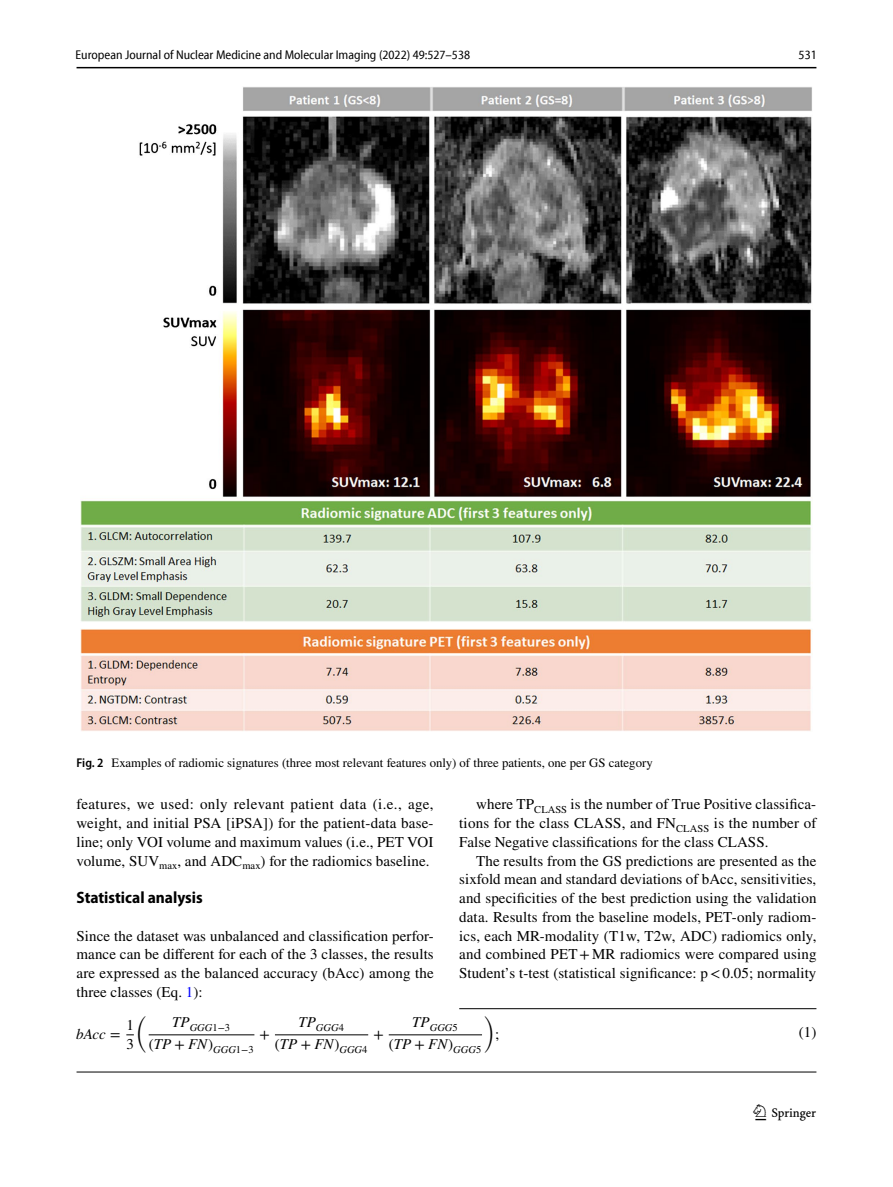
<style>
.page{position:relative;width:893px;height:1187px;background:#fff}
.page>*{position:absolute;margin:0;border:0;box-sizing:border-box;transform-origin:0 0}
.t1{font:22.5px "Springnew Regular 3";color:#000}
.t2{font:700 semi-condensed 16.5px "Myriad Pro";color:#000}
.t3{font:15px/18.8px "STIX";letter-spacing:.005em;color:#000;text-align:justify}
.t4{font:italic 15px "STIX General";color:#000}
.t5{font:15px/19.2px "STIX General";color:#000}
.t6{font:15px "STIX Math Extensions";color:#000}
.t7{font:15px "STIX Math";color:#000}
.t8{font:12.75px "STIX";color:#000}
.t9{font:semi-condensed 12.75px "Myriad Pro Unic";color:#000}
.t10{font:italic 10.5px "STIX General";color:#000}
.s1{font-family:"Myriad Pro";font-weight:600;font-stretch:semi-condensed}
.s2{color:#00f}
.s3{font-family:"STIX Math";font-style:normal}
.s4{font-style:normal}
</style>
<div class="page">
<hr style="left:77px;top:67px;width:739px;height:1px;background:#000">
<hr style="left:77px;top:1071px;width:739px;height:1px;background:#000">
<hr style="left:459px;top:1008px;width:357px;height:1px;background:#000">
<hr style="left:149px;top:1034px;width:105px;height:1px;background:#000">
<hr style="left:275px;top:1034px;width:93px;height:1px;background:#000">
<hr style="left:389px;top:1034px;width:93px;height:1px;background:#000">
<img style="left:81px;top:87px;width:731px;height:644px">
<p class="t9" style="left:76px;top:50px;width:396px">European Journal of Nuclear Medicine and Molecular Imaging (2022) 49:527–538</p>
<p class="t9" style="left:799px;top:50px;width:20px">531</p>
<p class="t8" style="left:77px;top:753px;width:578px"><span class="s1">Fig. 2</span> Examples of radiomic signatures (three most relevant features only) of three patients, one per GS category</p>
<p class="t3" style="left:77px;top:796px;width:359px">features, we used: only relevant patient data (i.e., age, weight, and initial PSA [iPSA]) for the patient-data base&shy;line; only VOI volume and maximum values (i.e., PET VOI volume, SUV<sub>max</sub>, and ADC<sub>max</sub>) for the radiomics baseline.</p>
<p class="t2" style="left:77px;top:888px;width:128px">Statistical analysis</p>
<p class="t3" style="left:77px;top:927px;width:359px">Since the dataset was unbalanced and classification perfor&shy;mance can be different for each of the 3 classes, the results are expressed as the balanced accuracy (bAcc) among the three classes (Eq. <span class="s2">1</span>):</p>
<p class="t4" style="left:76px;top:1024px;width:46px">bAcc <span class="s3">=</span></p>
<p class="t3" style="left:799px;top:1023px;width:19px">(1)</p>
<p class="t3" style="left:459px;top:796px;width:359px;text-indent:17px">where TP<sub>CLASS</sub> is the number of True Positive classifica&shy;tions for the class CLASS, and FN<sub>CLASS</sub> is the number of False Negative classifications for the class CLASS.</p>
<p class="t3" style="left:459px;top:852px;width:359px;text-indent:17px">The results from the GS predictions are presented as the sixfold mean and standard deviations of bAcc, sensitivities, and specificities of the best prediction using the validation data. Results from the baseline models, PET-only radiom&shy;ics, each MR-modality (T1w, T2w, ADC) radiomics only, and combined PET+MR radiomics were compared using Student’s t-test (statistical significance: p&lt;0.05; normality</p>
<p class="t5" style="left:126px;top:1015px;width:9px">1<br>3</p>
<p class="t6" style="left:136px;top:1003px;width:13px">(</p>
<p class="t10" style="left:172px;top:1021px;width:59px"><sup>TP</sup>GGG<span class="s4">1</span><span class="s3">−</span><span class="s4">3</span></p>
<p class="t6" style="left:484px;top:1003px;width:13px">)</p>
<p class="t10" style="left:298px;top:1021px;width:47px"><sup>TP</sup>GGG<span class="s4">4</span></p>
<p class="t4" style="left:275px;top:1035px;width:94px"><span class="s3">(</span>TP <span class="s3">+</span> FN<span class="s3">)</span><sub>GGG</sub><sub>4</sub></p>
<p class="t10" style="left:412px;top:1021px;width:47px"><sup>TP</sup>GGG<span class="s4">5</span></p>
<p class="t4" style="left:389px;top:1035px;width:94px"><span class="s3">(</span>TP <span class="s3">+</span> FN<span class="s3">)</span><sub>GGG</sub><sub>5</sub></p>
<p class="t7" style="left:260px;top:1028px;width:12px">+</p>
<p class="t7" style="left:373px;top:1028px;width:12px">+</p>
<p class="t5" style="left:495px;top:1024px;width:6px">;</p>
<p class="t4" style="left:149px;top:1035px;width:106px"><span class="s3">(</span>TP <span class="s3">+</span> FN<span class="s3">)</span><sub>GGG</sub><sub>1</sub><sub>−</sub><sub>3</sub></p>
<h1 class="t1" style="left:755px;top:1104px;width:62px">1 3</h1>
</div>
